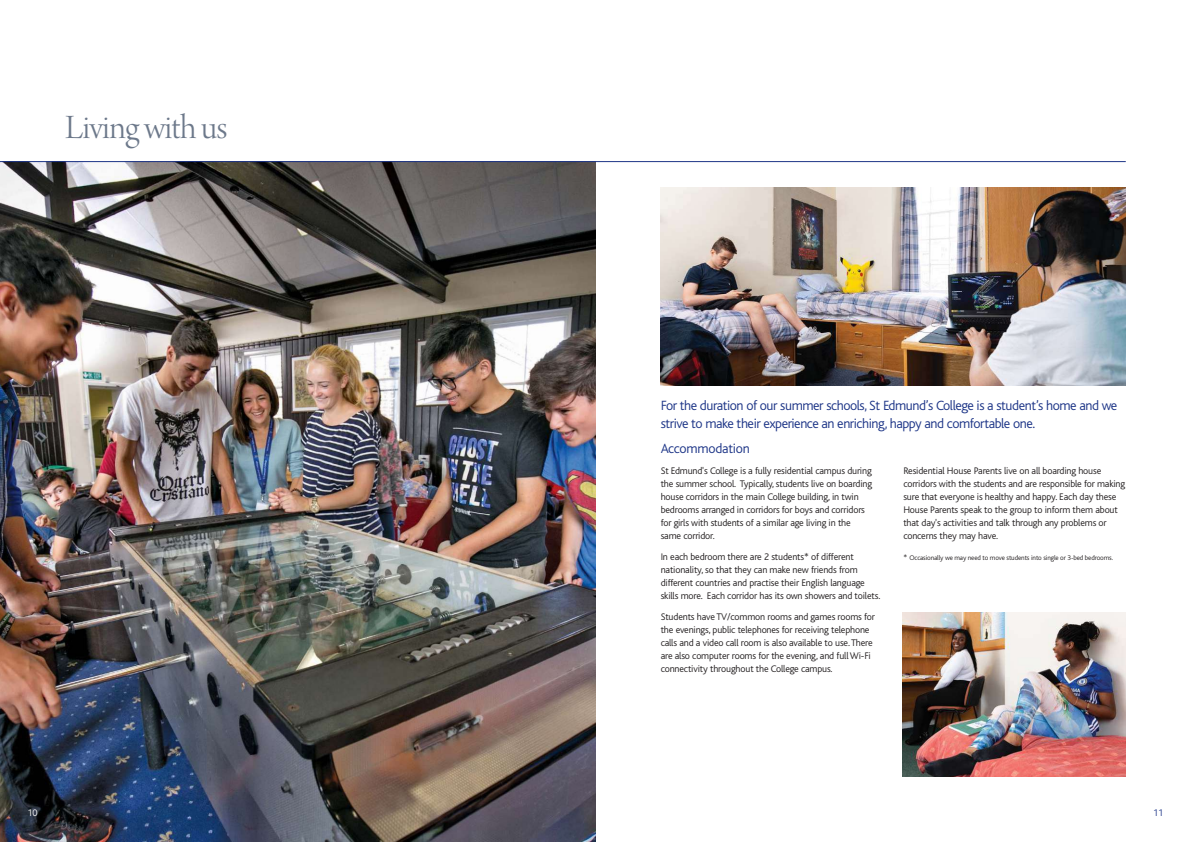
<style>
.page{position:relative;width:1191px;height:842px;background:#fff}
.page>*{position:absolute;margin:0;border:0;box-sizing:border-box;transform-origin:0 0}
.t1{font:36px "Arno Pro Light Display";letter-spacing:-.015em;color:#6c788a}
.t2{font:300 14px/18px "Bliss";letter-spacing:-.03em;color:#1d3587}
.t3{font:300 10px/13px "Bliss";letter-spacing:-.015em;color:#231f20}
.t4{font:300 10px "Bliss";color:#fff}
.t5{font:300 10px "Bliss";color:#1d3587}
.t6{font:300 7px "Bliss";letter-spacing:-.015em;color:#231f20}
.s1{font-size:8px}
</style>
<div class="page">
<img style="left:0;top:162px;width:595px;height:680px">
<hr style="left:0;top:161px;width:1125px;height:1px;background:#1d3587">
<img style="left:660px;top:187px;width:465px;height:199px">
<img style="left:903px;top:612px;width:222px;height:165px">
<h1 class="t1" style="left:65px;top:113px;width:164px">Living with us</h1>
<h2 class="t2" style="left:660px;top:398px;width:458px">For the duration of our summer schools, St Edmund’s College is a student’s home and we strive to make their experience an enriching, happy and comfortable one.</h2>
<h2 class="t2" style="left:660px;top:441px;width:91px">Accommodation</h2>
<p class="t3" style="left:660px;top:465px;width:213px">St Edmund's College is a fully residential campus during the summer school. Typically, students live on boarding house corridors in the main College building, in twin bedrooms arranged in corridors for boys and corridors for girls with students of a similar age living in the same corridor.</p>
<p class="t3" style="left:660px;top:551px;width:221px">In each bedroom there are 2 students* of different nationality, so that they can make new friends from different countries and practise their English language skills more. Each corridor has its own showers and toilets.</p>
<p class="t3" style="left:660px;top:611px;width:216px">Students have TV/common rooms and games rooms for the evenings, public telephones for receiving telephone calls and a video call room is also available to use. There are also computer rooms for the evening, and full Wi-Fi connectivity throughout the College campus.</p>
<p class="t3" style="left:903px;top:465px;width:223px">Residential House Parents live on all boarding house corridors with the students and are responsible for making sure that everyone is healthy and happy. Each day these House Parents speak to the group to inform them about that day's activities and talk through any problems or concerns they may have.</p>
<p class="t6" style="left:903px;top:555px;width:211px"><span class="s1">*</span> Occasionally we may need to move students into single or 3-bed bedrooms.</p>
<p class="t4" style="left:28px;top:808px;width:12px">10</p>
<p class="t5" style="left:1153px;top:808px;width:12px">11</p>
</div>
